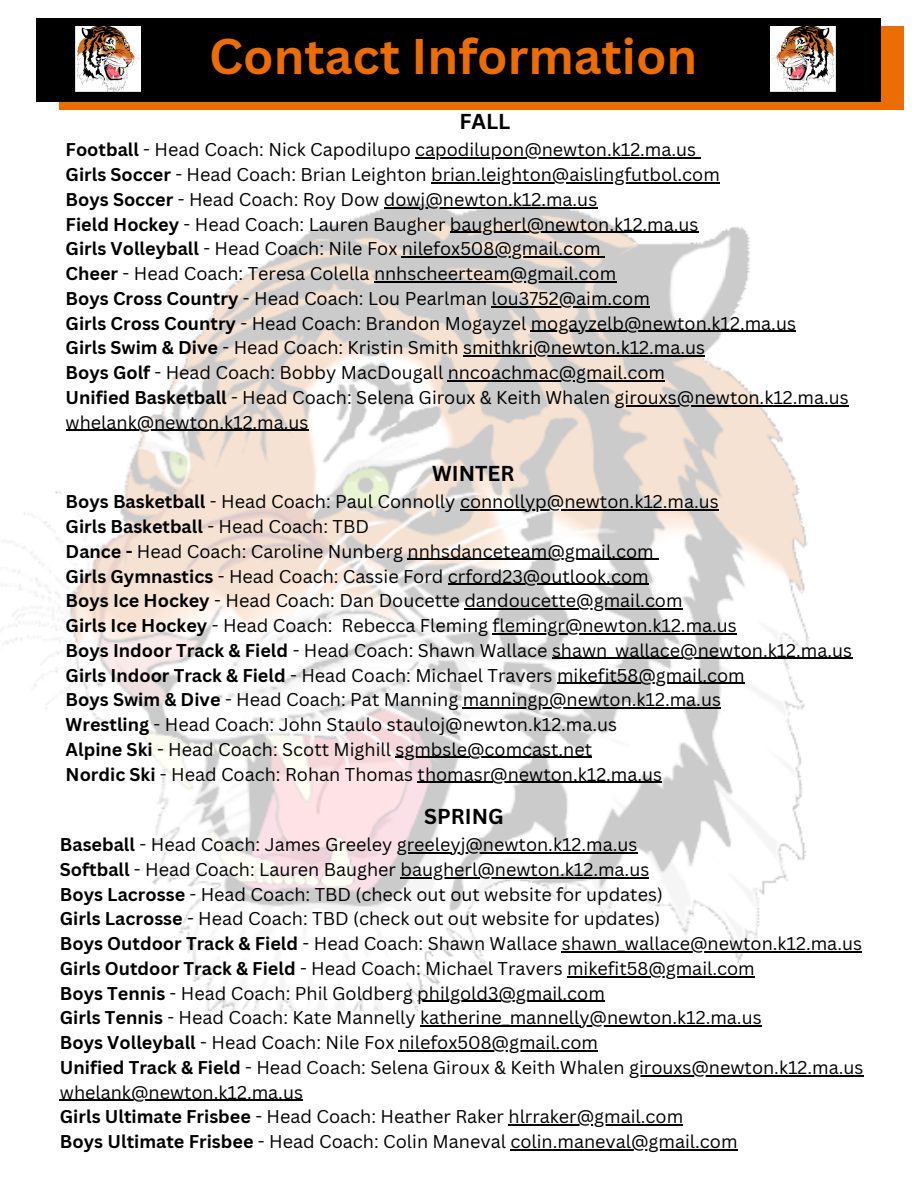
<style>
.page{position:relative;width:918px;height:1188px;background:#fff}
.page>*{position:absolute;margin:0;border:0;box-sizing:border-box;transform-origin:0 0}
.t1{font:700 48.75px "Canva Sans";color:#eb6d04}
.t2{font:700 21px "Canva Sans";color:#000}
.t3{font:18px/24.8px "Canva Sans";color:#000}
.t4{font:700 18px "Canva Sans";color:#000}
.s1{font-weight:700}
.s2{font-weight:400}
</style>
<div class="page">
<div style="left:60px;top:27px;width:844px;height:83px;background:#eb6d04"></div>
<div style="left:37px;top:18px;width:844px;height:83px;background:#000"></div>
<img style="left:770px;top:27px;width:65px;height:65px">
<img style="left:76px;top:27px;width:65px;height:65px">
<img style="left:0;top:205px;width:819px;height:805px">
<hr style="left:460px;top:509px;width:259px;height:2px;background:#000">
<hr style="left:408px;top:559px;width:246px;height:1px;background:#000">
<hr style="left:448px;top:584px;width:201px;height:1px;background:#000">
<hr style="left:464px;top:608px;width:219px;height:2px;background:#000">
<hr style="left:493px;top:633px;width:244px;height:1px;background:#000">
<hr style="left:552px;top:658px;width:300px;height:1px;background:#000">
<hr style="left:557px;top:683px;width:188px;height:1px;background:#000">
<hr style="left:463px;top:707px;width:258px;height:2px;background:#000">
<hr style="left:396px;top:757px;width:196px;height:1px;background:#000">
<hr style="left:418px;top:782px;width:244px;height:1px;background:#000">
<hr style="left:415px;top:158px;width:281px;height:1px;background:#000">
<hr style="left:431px;top:182px;width:289px;height:1px;background:#000">
<hr style="left:384px;top:207px;width:213px;height:1px;background:#000">
<hr style="left:450px;top:232px;width:249px;height:1px;background:#000">
<hr style="left:402px;top:257px;width:199px;height:1px;background:#000">
<hr style="left:374px;top:281px;width:242px;height:1px;background:#000">
<hr style="left:492px;top:306px;width:158px;height:1px;background:#000">
<hr style="left:531px;top:331px;width:265px;height:1px;background:#000">
<hr style="left:463px;top:356px;width:242px;height:1px;background:#000">
<hr style="left:448px;top:380px;width:217px;height:1px;background:#000">
<hr style="left:615px;top:405px;width:234px;height:1px;background:#000">
<hr style="left:66px;top:430px;width:243px;height:1px;background:#000">
<hr style="left:397px;top:852px;width:241px;height:1px;background:#000">
<hr style="left:401px;top:877px;width:248px;height:1px;background:#000">
<hr style="left:562px;top:951px;width:300px;height:1px;background:#000">
<hr style="left:567px;top:976px;width:188px;height:1px;background:#000">
<hr style="left:417px;top:1001px;width:188px;height:1px;background:#000">
<hr style="left:420px;top:1026px;width:342px;height:1px;background:#000">
<hr style="left:399px;top:1050px;width:199px;height:1px;background:#000">
<hr style="left:629px;top:1075px;width:235px;height:1px;background:#000">
<hr style="left:60px;top:1100px;width:243px;height:1px;background:#000">
<hr style="left:509px;top:1125px;width:174px;height:1px;background:#000">
<hr style="left:510px;top:1149px;width:228px;height:1px;background:#000">
<p class="t1" style="left:209px;top:22px;width:490px">Contact Information</p>
<p class="t2" style="left:459px;top:107px;width:52px">FALL</p>
<p class="t3" style="left:66px;top:137px;width:632px"><span class="s1">Football</span> - Head Coach: Nick Capodilupo capodilupon@newton.k12.ma.us</p>
<p class="t3" style="left:66px;top:162px;width:656px"><span class="s1">Girls Soccer</span> - Head Coach: Brian Leighton brian.leighton@aislingfutbol.com</p>
<p class="t3" style="left:66px;top:187px;width:533px"><span class="s1">Boys Soccer</span> - Head Coach: Roy Dow dowj@newton.k12.ma.us</p>
<p class="t3" style="left:66px;top:211px;width:634px"><span class="s1">Field Hockey</span> - Head Coach: Lauren Baugher baugherl@newton.k12.ma.us</p>
<p class="t3" style="left:66px;top:236px;width:537px"><span class="s1">Girls Volleyball</span> - Head Coach: Nile Fox nilefox508@gmail.com</p>
<p class="t3" style="left:66px;top:261px;width:552px"><span class="s1">Cheer</span> - Head Coach: Teresa Colella nnhscheerteam@gmail.com</p>
<p class="t3" style="left:66px;top:286px;width:586px"><span class="s1">Boys Cross Country</span> - Head Coach: Lou Pearlman lou3752@aim.com</p>
<p class="t3" style="left:66px;top:310px;width:732px"><span class="s1">Girls Cross Country</span> - Head Coach: Brandon Mogayzel mogayzelb@newton.k12.ma.us</p>
<p class="t3" style="left:66px;top:335px;width:641px"><span class="s1">Girls Swim &amp; Dive</span> - Head Coach: Kristin Smith smithkri@newton.k12.ma.us</p>
<p class="t3" style="left:66px;top:360px;width:601px"><span class="s1">Boys Golf</span> - Head Coach: Bobby MacDougall nncoachmac@gmail.com</p>
<p class="t3" style="left:66px;top:385px;width:785px"><span class="s1">Unified Basketball</span> - Head Coach: Selena Giroux &amp; Keith Whalen girouxs@newton.k12.ma.us whelank@newton.k12.ma.us</p>
<p class="t2" style="left:432px;top:459px;width:84px">WINTER</p>
<p class="t3" style="left:66px;top:489px;width:655px"><span class="s1">Boys Basketball</span> - Head Coach: Paul Connolly connollyp@newton.k12.ma.us</p>
<p class="t4" style="left:66px;top:514px;width:305px">Girls Basketball <span class="s2">- Head Coach: TBD</span></p>
<p class="t3" style="left:66px;top:538px;width:590px"><span class="s1">Dance -</span> Head Coach: Caroline Nunberg nnhsdanceteam@gmail.com</p>
<p class="t3" style="left:66px;top:563px;width:585px"><span class="s1">Girls Gymnastics</span> - Head Coach: Cassie Ford crford23@outlook.com</p>
<p class="t3" style="left:66px;top:588px;width:618px"><span class="s1">Boys Ice Hockey</span> - Head Coach: Dan Doucette dandoucette@gmail.com</p>
<p class="t3" style="left:66px;top:613px;width:673px"><span class="s1">Girls Ice Hockey</span> - Head Coach: Rebecca Fleming flemingr@newton.k12.ma.us</p>
<p class="t3" style="left:66px;top:637px;width:788px"><span class="s1">Boys Indoor Track &amp; Field</span> - Head Coach: Shawn Wallace shawn_wallace@newton.k12.ma.us</p>
<p class="t3" style="left:66px;top:662px;width:681px"><span class="s1">Girls Indoor Track &amp; Field</span> - Head Coach: Michael Travers mikefit58@gmail.com</p>
<p class="t3" style="left:66px;top:687px;width:657px"><span class="s1">Boys Swim &amp; Dive</span> - Head Coach: Pat Manning manningp@newton.k12.ma.us</p>
<p class="t3" style="left:66px;top:712px;width:553px"><span class="s1">Wrestling</span> - Head Coach: John Staulo stauloj@newton.k12.ma.us</p>
<p class="t3" style="left:66px;top:736px;width:528px"><span class="s1">Alpine Ski</span> - Head Coach: Scott Mighill sgmbsle@comcast.net</p>
<p class="t3" style="left:66px;top:761px;width:598px"><span class="s1">Nordic Ski</span> - Head Coach: Rohan Thomas thomasr@newton.k12.ma.us</p>
<p class="t2" style="left:424px;top:802px;width:81px">SPRING</p>
<p class="t3" style="left:60px;top:832px;width:579px"><span class="s1">Baseball</span> - Head Coach: James Greeley greeleyj@newton.k12.ma.us</p>
<p class="t3" style="left:60px;top:857px;width:591px"><span class="s1">Softball</span> - Head Coach: Lauren Baugher baugherl@newton.k12.ma.us</p>
<p class="t3" style="left:60px;top:881px;width:604px"><span class="s1">Boys Lacrosse</span> - Head Coach: TBD (check out out website for updates)</p>
<p class="t3" style="left:60px;top:906px;width:602px"><span class="s1">Girls Lacrosse</span> - Head Coach: TBD (check out out website for updates)</p>
<p class="t3" style="left:60px;top:931px;width:804px"><span class="s1">Boys Outdoor Track &amp; Field</span> - Head Coach: Shawn Wallace shawn_wallace@newton.k12.ma.us</p>
<p class="t3" style="left:60px;top:956px;width:696px"><span class="s1">Girls Outdoor Track &amp; Field</span> - Head Coach: Michael Travers mikefit58@gmail.com</p>
<p class="t3" style="left:60px;top:980px;width:546px"><span class="s1">Boys Tennis</span> - Head Coach: Phil Goldberg philgold3@gmail.com</p>
<p class="t3" style="left:60px;top:1005px;width:703px"><span class="s1">Girls Tennis</span> - Head Coach: Kate Mannelly katherine_mannelly@newton.k12.ma.us</p>
<p class="t3" style="left:60px;top:1030px;width:540px"><span class="s1">Boys Volleyball</span> - Head Coach: Nile Fox nilefox508@gmail.com</p>
<p class="t3" style="left:60px;top:1055px;width:805px"><span class="s1">Unified Track &amp; Field</span> - Head Coach: Selena Giroux &amp; Keith Whalen girouxs@newton.k12.ma.us</p>
<p class="t3" style="left:60px;top:1079px;width:245px">whelank@newton.k12.ma.us</p>
<p class="t3" style="left:60px;top:1104px;width:625px"><span class="s1">Girls Ultimate Frisbee</span> - Head Coach: Heather Raker hlrraker@gmail.com</p>
<p class="t3" style="left:60px;top:1129px;width:679px"><span class="s1">Boys Ultimate Frisbee</span> - Head Coach: Colin Maneval colin.maneval@gmail.com</p>
</div>
